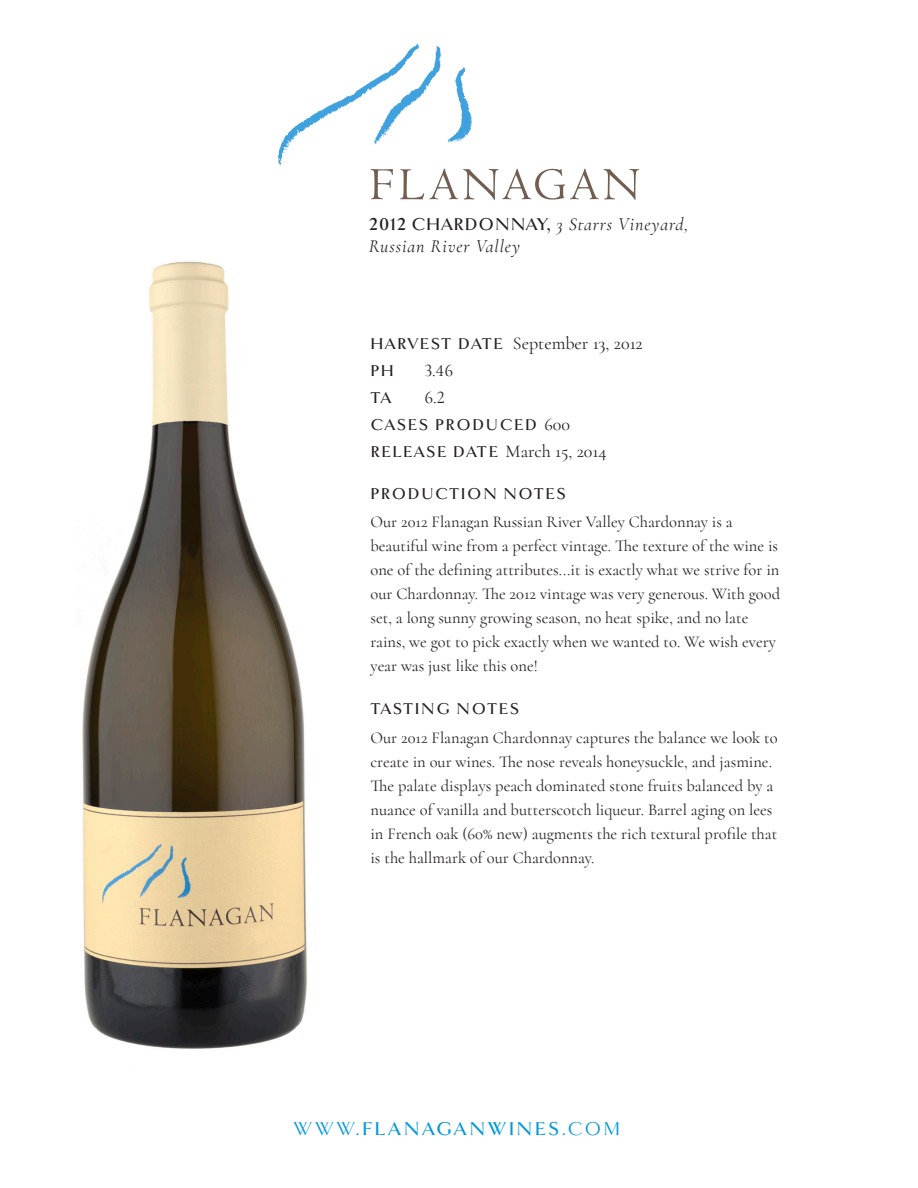
<style>
.page{position:relative;width:918px;height:1188px;background:#fff}
.page>*{position:absolute;margin:0;border:0;box-sizing:border-box;transform-origin:0 0}
.t1{font:700 19.5px "Goldenbook";letter-spacing:.135em;color:#0097db}
.t2{font:18px "Cormorant";color:#231f20}
.t3{font:italic 18px/21.6px "Cormorant";letter-spacing:.05em;color:#231f20}
.t4{font:16.5px/24px "Cormorant";color:#231f20}
.t5{font:700 16.5px "Goldenbook";letter-spacing:.1em;color:#231f20}
.s1{font-family:"Goldenbook";font-weight:700;font-style:normal}
.s2{font-family:"Goldenbook";font-weight:700;font-size:16.5px}
.s3{font-family:"Cormorant";font-weight:400;font-size:18px}
.s4{font-weight:400}
</style>
<div class="page">
<svg style="left:278px;top:44px;width:361px;height:156px"></svg>
<img style="left:82px;top:261px;width:225px;height:788px">
<p class="t3" style="left:369px;top:214px;width:321px"><span class="s1">2012 CHARDONNAY,</span> 3 Starrs Vineyard,<br>Russian River Valley</p>
<p class="t2" style="left:370px;top:333px;width:274px"><span class="s2">HARVEST DATE</span> September 13, 2012</p>
<p class="t5" style="left:370px;top:360px;width:25px">PH</p>
<p class="t2" style="left:424px;top:360px;width:30px">3.46</p>
<p class="t5" style="left:370px;top:387px;width:22px">TA</p>
<p class="t2" style="left:424px;top:387px;width:22px">6.2</p>
<p class="t5" style="left:370px;top:414px;width:201px">CASES PRODUCED <span class="s3">600</span></p>
<p class="t2" style="left:370px;top:441px;width:238px"><span class="s2">RELEASE DATE</span> March 15, 2014</p>
<p class="t5" style="left:370px;top:483px;width:197px">PRODUCTION NOTES</p>
<p class="t4" style="left:370px;top:510px;width:411px">Our 2012 Flanagan Russian River Valley Chardonnay is a beautiful wine from a perfect vintage. The texture of the wine is one of the defining attributes...it is exactly what we strive for in our Chardonnay. The 2012 vintage was very generous. With good set, a long sunny growing season, no heat spike, and no late rains, we got to pick exactly when we wanted to. We wish every year was just like this one!</p>
<p class="t5" style="left:370px;top:699px;width:150px">TASTING NOTES</p>
<p class="t4" style="left:370px;top:726px;width:409px">Our 2012 Flanagan Chardonnay captures the balance we look to create in our wines. The nose reveals honeysuckle, and jasmine.<br>The palate displays peach dominated stone fruits balanced by a nuance of vanilla and butterscotch liqueur. Barrel aging on lees in French oak (60% new) augments the rich textural profile that is the hallmark of our Chardonnay.</p>
<p class="t1" style="left:294px;top:1116px;width:327px"><span class="s4">WWW.</span>FLANAGANWINES<span class="s4">.COM</span></p>
</div>
